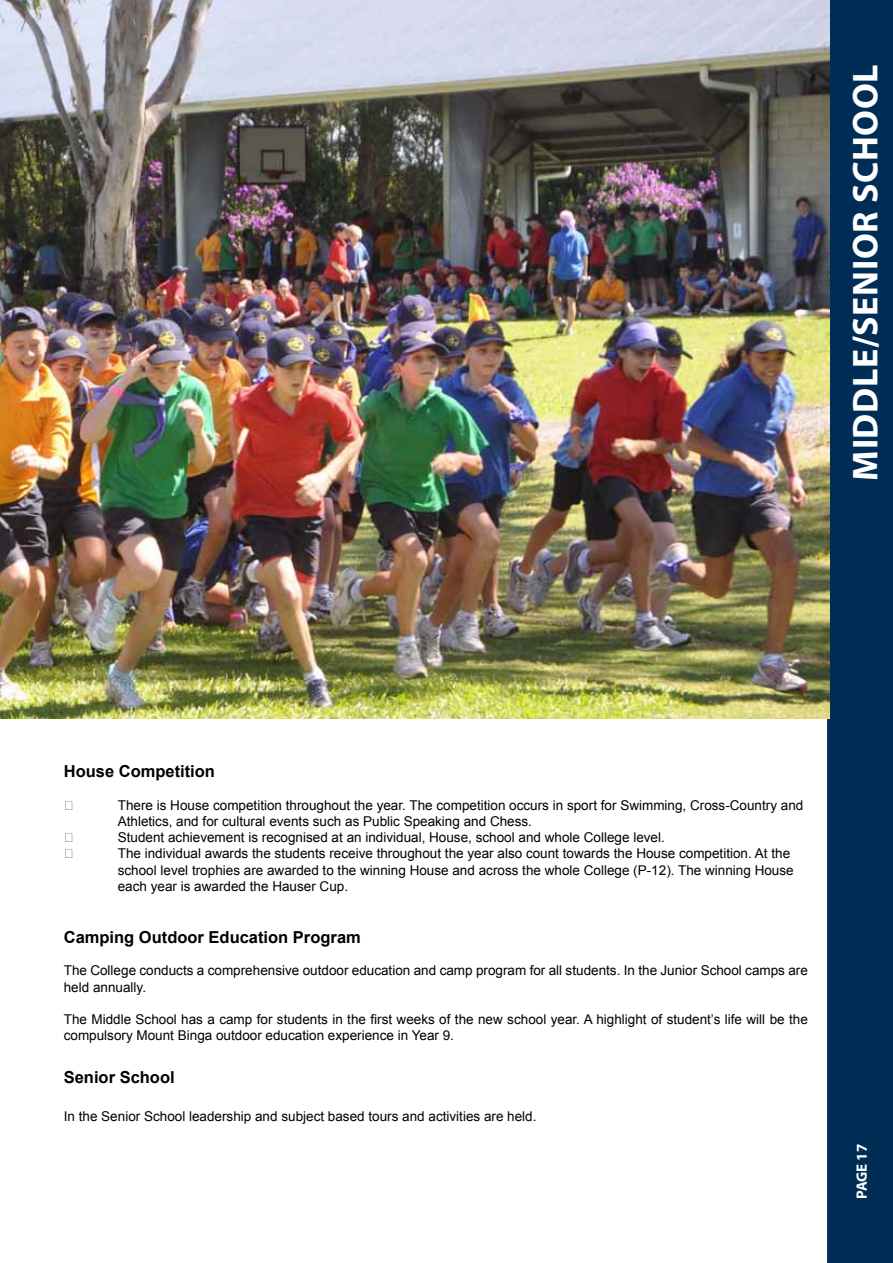
<style>
.page{position:relative;width:893px;height:1263px;background:#fff}
.page>*{position:absolute;margin:0;border:0;box-sizing:border-box;transform-origin:0 0}
.t1{font:700 36px "Myriad Pro";letter-spacing:.02em;color:#fff}
.t2{font:700 16.5px "Arial";color:#000}
.t3{font:700 15px "Myriad Pro";letter-spacing:-.015em;color:#fff}
.t4{font:13.5px/16.2px "Arial";color:#000}
</style>
<div class="page">
<div style="left:827px;top:0;width:66px;height:1263px;background:#002d56"></div>
<img style="left:0;top:0;width:829px;height:719px">
<h1 class="t1" style="left:842px;top:481px;width:418px;rotate:-90deg">Middle/senior school</h1>
<p class="t2" style="left:64px;top:761px;width:153px">House Competition</p>
<p class="t4" style="left:118px;top:797px;width:687px">There is House competition throughout the year. The competition occurs in sport for Swimming, Cross-Country and Athletics, and for cultural events such as Public Speaking and Chess.<br>Student achievement is recognised at an individual, House, school and whole College level.<br>The individual awards the students receive throughout the year also count towards the House competition. At the school level trophies are awarded to the winning House and across the whole College (P-12). The winning House each year is awarded the Hauser Cup.</p>
<p class="t2" style="left:64px;top:926px;width:299px">Camping Outdoor Education Program</p>
<p class="t4" style="left:64px;top:963px;width:746px">The College conducts a comprehensive outdoor education and camp program for all students. In the Junior School camps are held annually.</p>
<p class="t4" style="left:64px;top:1011px;width:746px">The Middle School has a camp for students in the first weeks of the new school year. A highlight of student’s life will be the compulsory Mount Binga outdoor education experience in Year 9.</p>
<p class="t2" style="left:64px;top:1067px;width:112px">Senior School</p>
<p class="t4" style="left:64px;top:1108px;width:474px">In the Senior School leadership and subject based tours and activities are held.</p>
<p class="t3" style="left:852px;top:1199px;width:57px;rotate:-90deg">PAGE 17</p>
</div>
